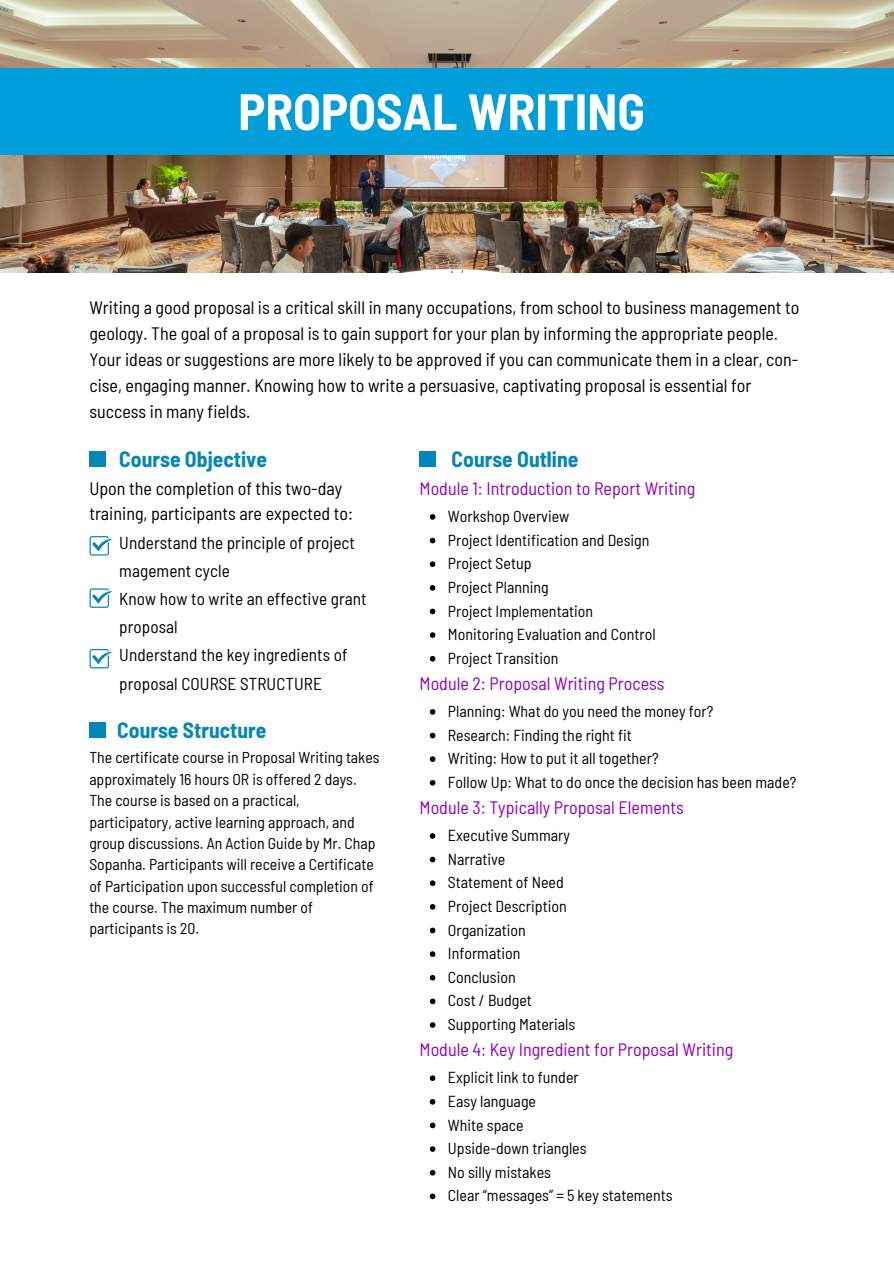
<style>
.page{position:relative;width:894px;height:1264px;background:#fff}
.page>*{position:absolute;margin:0;border:0;box-sizing:border-box;transform-origin:0 0}
.t1{font:700 semi-condensed 51px "Barlow";color:#fff}
.t2{font:700 semi-condensed 21.6px "Barlow";color:#0386b8}
.t3{font:semi-condensed 18px/25.8px "Barlow";color:#000}
.t4{font:semi-condensed 18px "Barlow";color:#8e00bf}
.t5{font:semi-condensed 17.25px/28.2px "Barlow";letter-spacing:.005em;color:#000}
.t6{font:semi-condensed 15.9px "Barlow";color:#000}
.t7{font:semi-condensed 15.75px/21.3px "Barlow";color:#000}
</style>
<div class="page">
<img style="left:0;top:0;width:893px;height:272px">
<div style="left:0;top:69px;width:893px;height:86px;background:#009eda"></div>
<svg style="left:89px;top:588px;width:23px;height:19px"></svg>
<svg style="left:89px;top:536px;width:23px;height:19px"></svg>
<svg style="left:89px;top:649px;width:23px;height:19px"></svg>
<div style="left:89px;top:451px;width:17px;height:16px;background:#0386b8"></div>
<div style="left:419px;top:451px;width:16px;height:16px;background:#0386b8"></div>
<div style="left:90px;top:722px;width:16px;height:16px;background:#0386b8"></div>
<svg style="left:429px;top:514px;width:6px;height:5px"></svg>
<svg style="left:429px;top:537px;width:6px;height:6px"></svg>
<svg style="left:429px;top:561px;width:6px;height:6px"></svg>
<svg style="left:429px;top:585px;width:6px;height:5px"></svg>
<svg style="left:429px;top:608px;width:6px;height:6px"></svg>
<svg style="left:429px;top:632px;width:6px;height:6px"></svg>
<svg style="left:429px;top:656px;width:6px;height:5px"></svg>
<svg style="left:429px;top:709px;width:6px;height:5px"></svg>
<svg style="left:429px;top:732px;width:6px;height:6px"></svg>
<svg style="left:429px;top:756px;width:6px;height:6px"></svg>
<svg style="left:429px;top:780px;width:6px;height:5px"></svg>
<svg style="left:429px;top:833px;width:6px;height:5px"></svg>
<svg style="left:429px;top:856px;width:6px;height:6px"></svg>
<svg style="left:429px;top:880px;width:6px;height:6px"></svg>
<svg style="left:429px;top:904px;width:6px;height:5px"></svg>
<svg style="left:429px;top:927px;width:6px;height:6px"></svg>
<svg style="left:429px;top:951px;width:6px;height:5px"></svg>
<svg style="left:429px;top:975px;width:6px;height:5px"></svg>
<svg style="left:429px;top:998px;width:6px;height:6px"></svg>
<svg style="left:429px;top:1022px;width:6px;height:5px"></svg>
<svg style="left:429px;top:1075px;width:6px;height:5px"></svg>
<svg style="left:429px;top:1099px;width:6px;height:5px"></svg>
<svg style="left:429px;top:1122px;width:6px;height:6px"></svg>
<svg style="left:429px;top:1146px;width:6px;height:5px"></svg>
<svg style="left:429px;top:1169px;width:6px;height:6px"></svg>
<svg style="left:429px;top:1193px;width:6px;height:6px"></svg>
<h1 class="t1" style="left:238px;top:79px;width:408px">PROPOSAL WRITING</h1>
<h3 class="t3" style="left:89px;top:294px;width:711px">Writing a good proposal is a critical skill in many occupations, from school to business management to geology. The goal of a proposal is to gain support for your plan by informing the appropriate people.<br>Your ideas or suggestions are more likely to be approved if you can communicate them in a clear, con&shy;cise, engaging manner. Knowing how to write a persuasive, captivating proposal is essential for success in many fields.</h3>
<p class="t2" style="left:119px;top:445px;width:149px">Course Objective</p>
<p class="t2" style="left:451px;top:445px;width:128px">Course Outline</p>
<p class="t4" style="left:419px;top:477px;width:277px">Module 1: Introduction to Report Writing</p>
<h2 class="t3" style="left:89px;top:475px;width:265px;line-height:24.8px">Upon the completion of this two-day training, participants are expected to:</h2>
<p class="t6" style="left:448px;top:506px;width:123px">Workshop Overview</p>
<p class="t6" style="left:448px;top:529px;width:203px">Project Identification and Design</p>
<p class="t6" style="left:448px;top:553px;width:85px">Project Setup</p>
<p class="t6" style="left:448px;top:577px;width:102px">Project Planning</p>
<p class="t6" style="left:448px;top:600px;width:147px">Project Implementation</p>
<p class="t6" style="left:448px;top:624px;width:209px">Monitoring Evaluation and Control</p>
<p class="t6" style="left:448px;top:648px;width:112px">Project Transition</p>
<p class="t6" style="left:448px;top:701px;width:267px">Planning: What do you need the money for?</p>
<p class="t6" style="left:448px;top:724px;width:185px">Research: Finding the right fit</p>
<p class="t6" style="left:448px;top:748px;width:212px">Writing: How to put it all together?</p>
<p class="t6" style="left:448px;top:772px;width:350px">Follow Up: What to do once the decision has been made?</p>
<p class="t6" style="left:448px;top:825px;width:123px">Executive Summary</p>
<p class="t6" style="left:448px;top:848px;width:59px">Narrative</p>
<p class="t6" style="left:448px;top:872px;width:117px">Statement of Need</p>
<p class="t6" style="left:448px;top:896px;width:120px">Project Description</p>
<p class="t6" style="left:448px;top:919px;width:79px">Organization</p>
<p class="t6" style="left:448px;top:943px;width:74px">Information</p>
<p class="t6" style="left:448px;top:966px;width:69px">Conclusion</p>
<p class="t6" style="left:448px;top:990px;width:86px">Cost / Budget</p>
<p class="t6" style="left:448px;top:1014px;width:129px">Supporting Materials</p>
<p class="t6" style="left:448px;top:1067px;width:132px">Explicit link to funder</p>
<p class="t6" style="left:448px;top:1090px;width:90px">Easy language</p>
<p class="t6" style="left:448px;top:1114px;width:77px">White space</p>
<p class="t6" style="left:448px;top:1138px;width:140px">Upside-down triangles</p>
<p class="t6" style="left:448px;top:1161px;width:105px">No silly mistakes</p>
<p class="t6" style="left:448px;top:1185px;width:226px">Clear “messages” = 5 key statements</p>
<p class="t5" style="left:119px;top:528px;width:249px">Understand the principle of project magement cycle<br>Know how to write an effective grant proposal<br>Understand the key ingredients of proposal COURSE STRUCTURE</p>
<p class="t4" style="left:419px;top:671px;width:246px">Module 2: Proposal Writing Process</p>
<h2 class="t2" style="left:117px;top:716px;width:151px">Course Structure</h2>
<p class="t7" style="left:89px;top:746px;width:291px">The certificate course in Proposal Writing takes approximately 16 hours OR is offered 2 days.<br>The course is based on a practical, participatory, active learning approach, and group discussions. An Action Guide by Mr. Chap Sopanha. Participants will receive a Certificate of Participation upon successful completion of the course. The maximum number of participants is 20.</p>
<h3 class="t4" style="left:419px;top:795px;width:266px">Module 3: Typically Proposal Elements</h3>
<h2 class="t4" style="left:419px;top:1038px;width:315px">Module 4: Key Ingredient for Proposal Writing</h2>
</div>
